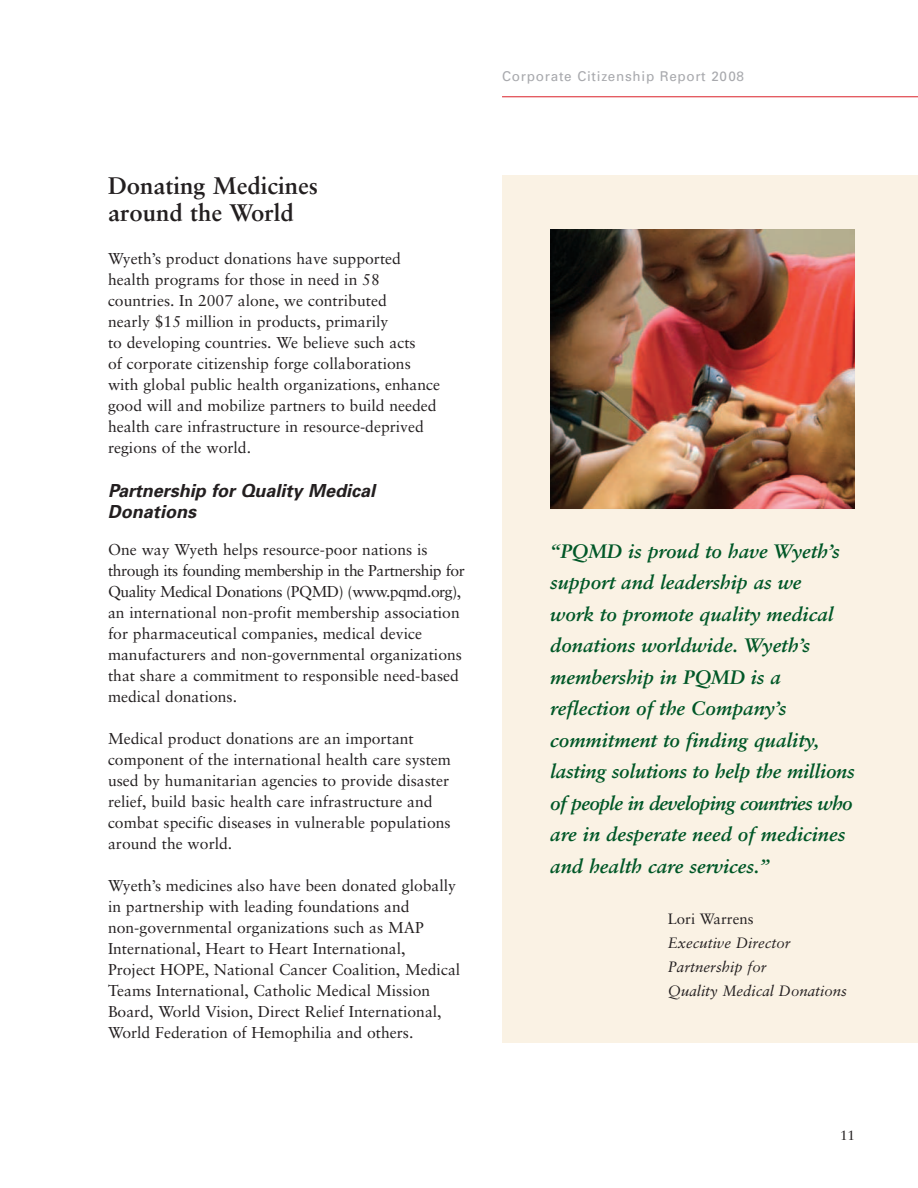
<style>
.page{position:relative;width:918px;height:1188px;background:#fff}
.page>*{position:absolute;margin:0;border:0;box-sizing:border-box;transform-origin:0 0}
.t1{font:700 24px/27px "Sabon";color:#231f20}
.t2{font:italic 700 19.5px/31.5px "Sabon";color:#005727}
.t3{font:italic 700 18px/21px "Univers";color:#231f20}
.t4{font:15.75px/21px "Sabon";color:#231f20}
.t5{font:italic 15px/24px "Sabon";color:#231f20}
.t6{font:15px "Sabon";color:#231f20}
.t7{font:13.5px "Univers";letter-spacing:.055em;color:#a8a9ad}
.t8{font:13.5px "Sabon";color:#231f20}
</style>
<div class="page">
<div style="left:502px;top:176px;width:416px;height:867px;background:#faf2e4"></div>
<hr style="left:502px;top:96px;width:416px;height:1px;background:#da2128">
<img style="left:550px;top:229px;width:305px;height:280px">
<h1 class="t1" style="left:108px;top:174px;width:212px">Donating Medicines around the World</h1>
<p class="t4" style="left:108px;top:250px;width:334px">Wyeth’s product donations have supported health programs for those in need in 58 countries. In 2007 alone, we contributed<br>nearly $15 million in products, primarily<br>to developing countries. We believe such acts<br>of corporate citizenship forge collaborations with global public health organizations, enhance good will and mobilize partners to build needed health care infrastructure in resource-deprived regions of the world.</p>
<p class="t3" style="left:108px;top:482px;width:272px">Partnership for Quality Medical<br>Donations</p>
<p class="t4" style="left:108px;top:540px;width:358px">One way Wyeth helps resource-poor nations is through its founding membership in the Partnership for Quality Medical Donations (PQMD) (www.pqmd.org), an international non-profit membership association for pharmaceutical companies, medical device manufacturers and non-governmental organizations that share a commitment to responsible need-based medical donations.</p>
<p class="t4" style="left:108px;top:729px;width:345px">Medical product donations are an important component of the international health care system used by humanitarian agencies to provide disaster relief, build basic health care infrastructure and combat specific diseases in vulnerable populations around the world.</p>
<p class="t4" style="left:108px;top:876px;width:354px">Wyeth’s medicines also have been donated globally in partnership with leading foundations and non-governmental organizations such as MAP International, Heart to Heart International,<br>Project HOPE, National Cancer Coalition, Medical Teams International, Catholic Medical Mission Board, World Vision, Direct Relief International, World Federation of Hemophilia and others.</p>
<p class="t7" style="left:502px;top:71px;width:244px">Corporate Citizenship Report 2008</p>
<p class="t2" style="left:550px;top:537px;width:306px">“PQMD is proud to have Wyeth’s support and leadership as we<br>work to promote quality medical donations worldwide. Wyeth’s membership in PQMD is a reflection of the Company’s commitment to finding quality, lasting solutions to help the millions of people in developing countries who are in desperate need of medicines and health care services.”</p>
<p class="t6" style="left:668px;top:912px;width:87px">Lori Warrens</p>
<p class="t5" style="left:668px;top:932px;width:181px">Executive Director<br>Partnership for<br>Quality Medical Donations</p>
<p class="t8" style="left:840px;top:1129px;width:17px">11</p>
</div>
